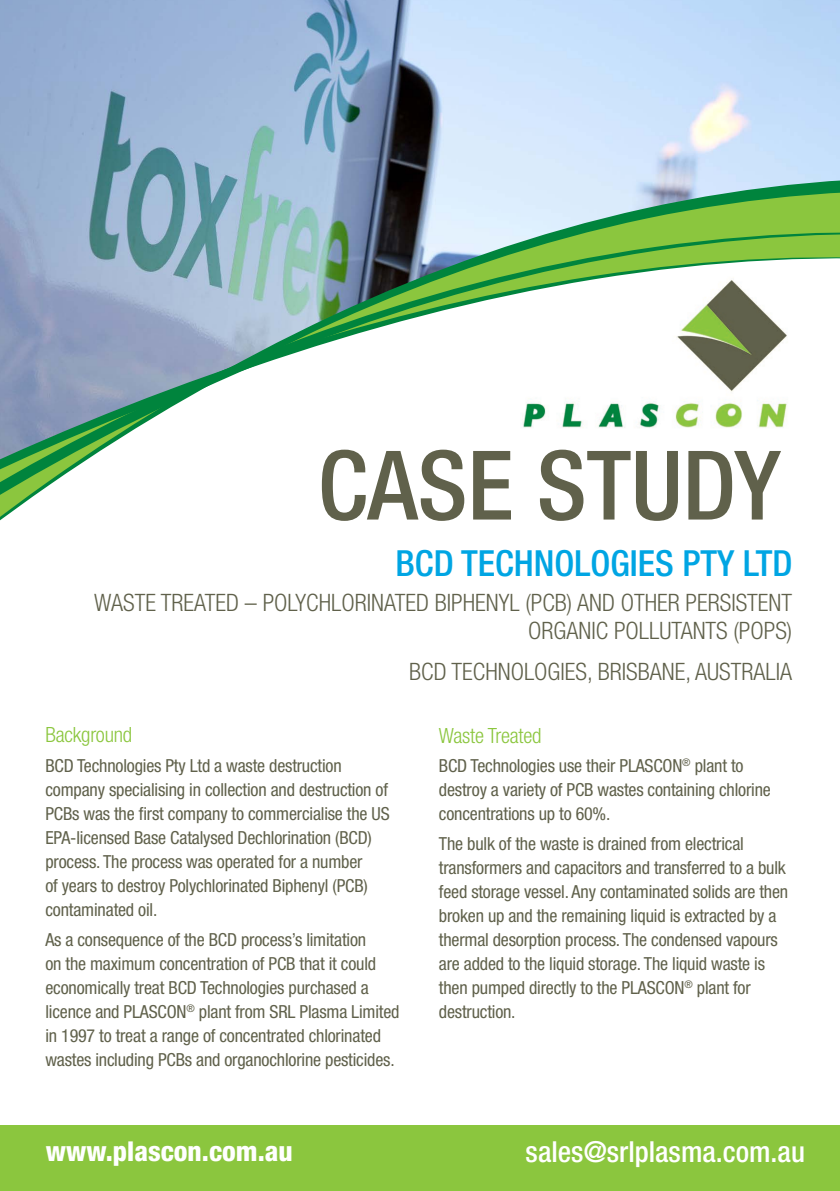
<style>
.page{position:relative;width:840px;height:1191px;background:#fff}
.page>*{position:absolute;margin:0;border:0;box-sizing:border-box;transform-origin:0 0}
.t1{font:500 condensed 96px "Helvetica Neue LT";color:#60614b}
.t2{font:500 condensed 36px "Helvetica Neue LT";color:#00a5e3}
.t3{font:500 condensed 29px "Helvetica Neue LT";color:#fff}
.t4{font:800 condensed 27.4px "Helvetica Neue LT";color:#fff}
.t5{font:300 condensed 24px/28.8px "Helvetica Neue LT";color:#60614b;text-align:right}
.t6{font:300 condensed 21px "Helvetica Neue LT";letter-spacing:-.01em;color:#8bc63e}
.t7{font:condensed 18px/24px "Helvetica Neue LT";letter-spacing:-.01em;color:#60614b}
</style>
<div class="page">
<img style="left:0;top:0;width:839px;height:174px">
<svg style="left:0;top:174px;width:839px;height:347px"></svg>
<div style="left:0;top:1125px;width:839px;height:66px;background:#8bc63e"></div>
<p class="t1" style="left:317px;top:428px;width:464px">CASE STUDY</p>
<p class="t2" style="left:395px;top:542px;width:398px">BCD TECHNOLOGIES PTY LTD</p>
<p class="t5" style="left:94px;top:587px;width:699px">WASTE TREATED – POLYCHLORINATED BIPHENYL (PCB) AND OTHER PERSISTENT<br>ORGANIC POLLUTANTS (POPS)</p>
<p class="t5" style="left:409px;top:656px;width:384px">BCD TECHNOLOGIES, BRISBANE, AUSTRALIA</p>
<p class="t6" style="left:45px;top:722px;width:88px">Background</p>
<p class="t7" style="left:45px;top:753px;width:345px">BCD Technologies Pty Ltd a waste destruction company specialising in collection and destruction of PCBs was the first company to commercialise the US EPA-licensed Base Catalysed Dechlorination (BCD) process. The process was operated for a number<br>of years to destroy Polychlorinated Biphenyl (PCB) contaminated oil.</p>
<p class="t7" style="left:45px;top:927px;width:355px">As a consequence of the BCD process’s limitation<br>on the maximum concentration of PCB that it could economically treat BCD Technologies purchased a licence and PLASCON<sup>®</sup> plant from SRL Plasma Limited in 1997 to treat a range of concentrated chlorinated wastes including PCBs and organochlorine pesticides.</p>
<p class="t6" style="left:438px;top:723px;width:104px">Waste Treated</p>
<p class="t7" style="left:438px;top:754px;width:333px">BCD Technologies use their PLASCON<sup>®</sup> plant to destroy a variety of PCB wastes containing chlorine concentrations up to 60%.</p>
<p class="t7" style="left:438px;top:831px;width:350px">The bulk of the waste is drained from electrical transformers and capacitors and transferred to a bulk feed storage vessel. Any contaminated solids are then broken up and the remaining liquid is extracted by a thermal desorption process. The condensed vapours are added to the liquid storage. The liquid waste is then pumped directly to the PLASCON<sup>®</sup> plant for destruction.</p>
<p class="t4" style="left:46px;top:1134px;width:248px">www.plascon.com.au</p>
<p class="t3" style="left:525px;top:1134px;width:281px">sales@srlplasma.com.au</p>
</div>
